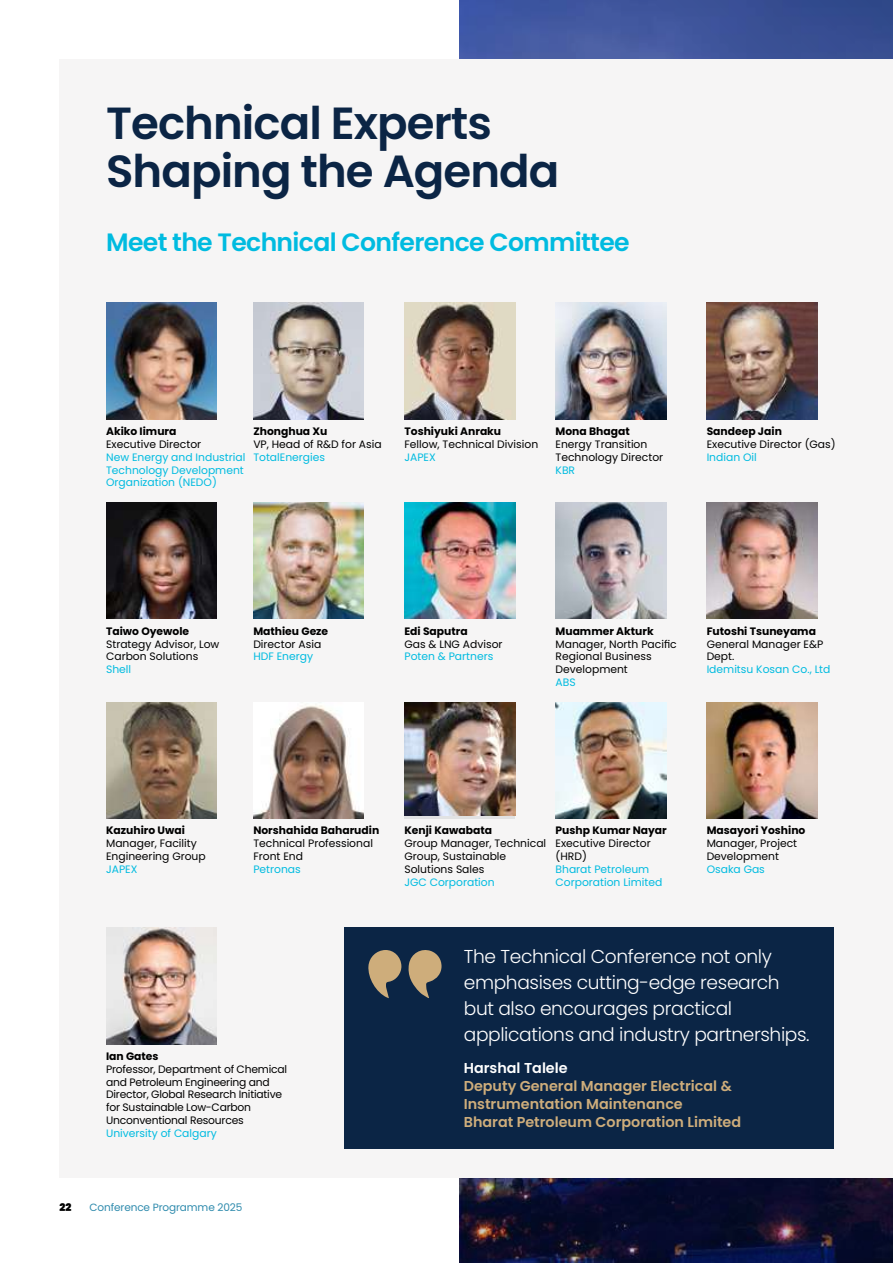
<style>
.page{position:relative;width:893px;height:1263px;background:#fff}
.page>*{position:absolute;margin:0;border:0;box-sizing:border-box;transform-origin:0 0}
.t1{font:600 45px/48px "Poppins";letter-spacing:-.02em;color:#0b2545}
.t2{font:600 25.05px "Poppins";letter-spacing:-.025em;color:#00bbe0}
.t3{font:300 18.6px/25.8px "Poppins";letter-spacing:-.02em;color:#fff}
.t4{font:600 14.4px/18px "Poppins";color:#cead7b}
.t5{font:600 14.4px "Poppins";color:#fff}
.t6{font:10.8px/12.9px "Poppins";color:#000}
.t7{font:10.8px/12.9px "Poppins";color:#00bbe0}
.t8{font:700 10.8px "Poppins";color:#000}
.t9{font:10.8px/12.9px "Poppins";letter-spacing:-.02em;color:#000}
.t10{font:10.5px "Poppins";letter-spacing:-.01em;color:#2f8bad}
.t11{font:900 10.5px "Poppins";color:#000}
</style>
<div class="page">
<img style="left:459px;top:0;width:434px;height:1263px">
<div style="left:60px;top:60px;width:833px;height:1118px;background:#f6f5f5"></div>
<img style="left:106px;top:927px;width:111px;height:117px">
<img style="left:106px;top:302px;width:111px;height:117px">
<img style="left:253px;top:302px;width:111px;height:117px">
<img style="left:404px;top:302px;width:111px;height:117px">
<img style="left:556px;top:302px;width:110px;height:117px">
<img style="left:707px;top:302px;width:110px;height:117px">
<img style="left:106px;top:502px;width:111px;height:117px">
<img style="left:253px;top:502px;width:111px;height:117px">
<img style="left:404px;top:502px;width:111px;height:117px">
<img style="left:556px;top:502px;width:110px;height:117px">
<img style="left:707px;top:502px;width:110px;height:117px">
<img style="left:106px;top:702px;width:111px;height:117px">
<img style="left:253px;top:706px;width:111px;height:113px">
<div style="left:404px;top:702px;width:111px;height:117px;background:linear-gradient(to right,#e1e2e3,#e1e2e3)"></div>
<img style="left:404px;top:702px;width:111px;height:113px">
<img style="left:556px;top:702px;width:110px;height:117px">
<img style="left:707px;top:702px;width:110px;height:117px">
<div style="left:345px;top:927px;width:489px;height:222px;background:#0b2545"></div>
<svg style="left:368px;top:950px;width:74px;height:48px"></svg>
<h1 class="t1" style="left:106px;top:99px;width:455px">Technical Experts<br>Shaping the Agenda</h1>
<h2 class="t2" style="left:106px;top:228px;width:525px">Meet the Technical Conference Committee</h2>
<p class="t8" style="left:106px;top:425px;width:72px">Akiko Iimura</p>
<p class="t6" style="left:106px;top:438px;width:97px">Executive Director</p>
<p class="t7" style="left:106px;top:450px;width:141px">New Energy and Industrial<br>Technology Development<br>Organization (NEDO)</p>
<p class="t8" style="left:253px;top:425px;width:76px">Zhonghua Xu</p>
<p class="t6" style="left:253px;top:438px;width:130px">VP, Head of R&amp;D for Asia</p>
<p class="t7" style="left:253px;top:450px;width:73px">TotalEnergies</p>
<p class="t8" style="left:404px;top:425px;width:98px">Toshiyuki Anraku</p>
<p class="t6" style="left:404px;top:438px;width:135px">Fellow, Technical Division</p>
<p class="t7" style="left:404px;top:450px;width:33px">JAPEX</p>
<p class="t8" style="left:556px;top:425px;width:76px">Mona Bhagat</p>
<p class="t6" style="left:556px;top:438px;width:109px">Energy Transition<br>Technology Director</p>
<p class="t7" style="left:556px;top:463px;width:21px">KBR</p>
<p class="t8" style="left:707px;top:425px;width:77px">Sandeep Jain</p>
<p class="t6" style="left:707px;top:438px;width:131px">Executive Director (Gas)</p>
<p class="t7" style="left:707px;top:450px;width:52px">Indian Oil</p>
<p class="t8" style="left:106px;top:624px;width:85px">Taiwo Oyewole</p>
<p class="t6" style="left:106px;top:637px;width:115px">Strategy Advisor, Low<br>Carbon Solutions</p>
<p class="t7" style="left:106px;top:663px;width:27px">Shell</p>
<p class="t8" style="left:253px;top:624px;width:76px">Mathieu Geze</p>
<p class="t6" style="left:253px;top:637px;width:69px">Director Asia</p>
<p class="t7" style="left:253px;top:650px;width:61px">HDF Energy</p>
<p class="t8" style="left:404px;top:624px;width:65px">Edi Saputra</p>
<p class="t6" style="left:404px;top:637px;width:100px">Gas &amp; LNG Advisor</p>
<p class="t7" style="left:404px;top:650px;width:90px">Poten &amp; Partners</p>
<p class="t8" style="left:556px;top:624px;width:100px">Muammer Akturk</p>
<p class="t6" style="left:556px;top:637px;width:123px">Manager, North Pacific<br>Regional Business<br>Development</p>
<p class="t7" style="left:556px;top:676px;width:22px">ABS</p>
<p class="t8" style="left:707px;top:624px;width:111px">Futoshi Tsuneyama</p>
<p class="t6" style="left:707px;top:637px;width:118px">General Manager E&amp;P<br>Dept.</p>
<p class="t7" style="left:707px;top:663px;width:125px">Idemitsu Kosan Co., Ltd</p>
<p class="t8" style="left:106px;top:824px;width:80px">Kazuhiro Uwai</p>
<p class="t6" style="left:106px;top:837px;width:101px">Manager, Facility<br>Engineering Group</p>
<p class="t7" style="left:106px;top:863px;width:33px">JAPEX</p>
<p class="t8" style="left:253px;top:824px;width:127px">Norshahida Baharudin</p>
<p class="t6" style="left:253px;top:837px;width:121px">Technical Professional<br>Front End</p>
<p class="t7" style="left:253px;top:863px;width:49px">Petronas</p>
<p class="t8" style="left:404px;top:824px;width:89px">Kenji Kawabata</p>
<p class="t6" style="left:404px;top:837px;width:143px">Group Manager, Technical<br>Group, Sustainable<br>Solutions Sales</p>
<p class="t7" style="left:404px;top:876px;width:92px">JGC Corporation</p>
<p class="t8" style="left:556px;top:824px;width:113px">Pushp Kumar Nayar</p>
<p class="t6" style="left:556px;top:837px;width:97px">Executive Director (HRD)</p>
<p class="t7" style="left:556px;top:863px;width:108px">Bharat Petroleum<br>Corporation Limited</p>
<p class="t8" style="left:707px;top:824px;width:100px">Masayori Yoshino</p>
<p class="t6" style="left:707px;top:837px;width:92px">Manager, Project<br>Development</p>
<p class="t7" style="left:707px;top:863px;width:60px">Osaka Gas</p>
<p class="t8" style="left:106px;top:1050px;width:54px">Ian Gates</p>
<p class="t9" style="left:106px;top:1062px;width:183px">Professor, Department of Chemical and Petroleum Engineering and<br>Director, Global Research Initiative for Sustainable Low-Carbon<br>Unconventional Resources</p>
<p class="t7" style="left:106px;top:1127px;width:112px">University of Calgary</p>
<p class="t11" style="left:60px;top:1201px;width:13px">22</p>
<p class="t10" style="left:90px;top:1201px;width:154px">Conference Programme 2025</p>
<h3 class="t3" style="left:464px;top:944px;width:347px">The Technical Conference not only emphasises cutting-edge research but also encourages practical applications and industry partnerships.</h3>
<h3 class="t5" style="left:464px;top:1059px;width:105px">Harshal Talele</h3>
<h3 class="t4" style="left:464px;top:1077px;width:279px">Deputy General Manager Electrical &amp;<br>Instrumentation Maintenance<br>Bharat Petroleum Corporation Limited</h3>
</div>
